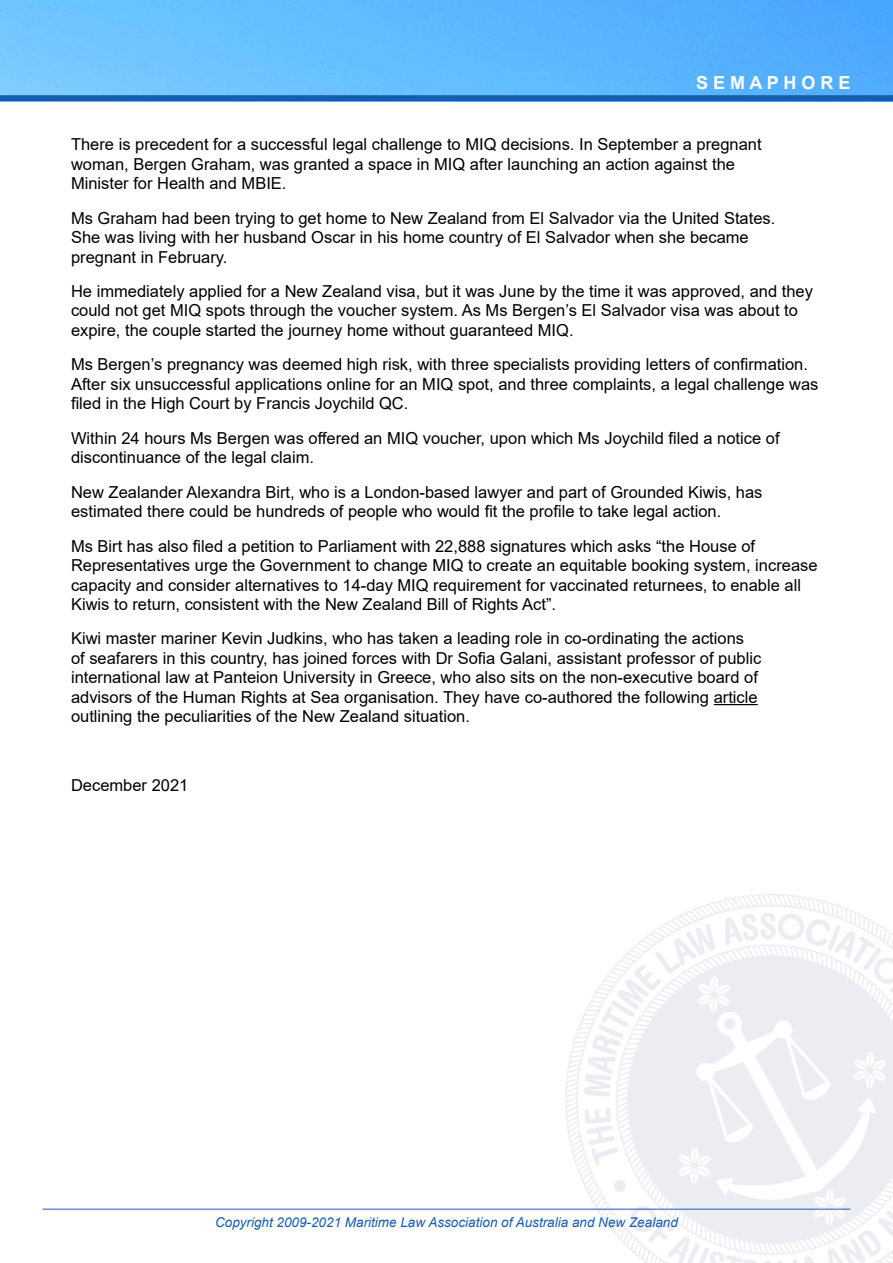
<style>
.page{position:relative;width:893px;height:1263px;background:#fff}
.page>*{position:absolute;margin:0;border:0;box-sizing:border-box;transform-origin:0 0}
.t1{font:700 18px "Arial";color:#fff}
.t2{font:16.5px/19.5px "Arial";color:#000}
.t3{font:italic 13.5px "Arial";color:#175daf}
</style>
<div class="page">
<svg style="left:564px;top:1015px;width:20px;height:194px"></svg>
<svg style="left:697px;top:894px;width:148px;height:14px"></svg>
<svg style="left:584px;top:912px;width:309px;height:351px"></svg>
<hr style="left:43px;top:1209px;width:807px;height:1px;background:#175daf">
<img style="left:0;top:0;width:893px;height:95px">
<div style="left:0;top:95px;width:893px;height:6px;background:#175daf"></div>
<hr style="left:714px;top:704px;width:44px;height:1px;background:#000">
<p class="t1" style="left:696px;top:70px;width:156px">S E M A P H O R E</p>
<p class="t2" style="left:71px;top:134px;width:692px">There is precedent for a successful legal challenge to MIQ decisions. In September a pregnant woman, Bergen Graham, was granted a space in MIQ after launching an action against the<br>Minister for Health and MBIE.</p>
<p class="t2" style="left:71px;top:208px;width:706px">Ms Graham had been trying to get home to New Zealand from El Salvador via the United States.<br>She was living with her husband Oscar in his home country of El Salvador when she became pregnant in February.</p>
<p class="t2" style="left:71px;top:281px;width:743px">He immediately applied for a New Zealand visa, but it was June by the time it was approved, and they could not get MIQ spots through the voucher system. As Ms Bergen’s El Salvador visa was about to expire, the couple started the journey home without guaranteed MIQ.</p>
<p class="t2" style="left:71px;top:355px;width:749px">Ms Bergen’s pregnancy was deemed high risk, with three specialists providing letters of confirmation.<br>After six unsuccessful applications online for an MIQ spot, and three complaints, a legal challenge was filed in the High Court by Francis Joychild QC.</p>
<p class="t2" style="left:71px;top:428px;width:710px">Within 24 hours Ms Bergen was offered an MIQ voucher, upon which Ms Joychild filed a notice of discontinuance of the legal claim.</p>
<p class="t2" style="left:71px;top:482px;width:693px">New Zealander Alexandra Birt, who is a London-based lawyer and part of Grounded Kiwis, has estimated there could be hundreds of people who would fit the profile to take legal action.</p>
<p class="t2" style="left:71px;top:536px;width:748px">Ms Birt has also filed a petition to Parliament with 22,888 signatures which asks “the House of Representatives urge the Government to change MIQ to create an equitable booking system, increase capacity and consider alternatives to 14-day MIQ requirement for vaccinated returnees, to enable all Kiwis to return, consistent with the New Zealand Bill of Rights Act”.</p>
<p class="t2" style="left:71px;top:629px;width:692px">Kiwi master mariner Kevin Judkins, who has taken a leading role in co-ordinating the actions of seafarers in this country, has joined forces with Dr Sofia Galani, assistant professor of public international law at Panteion University in Greece, who also sits on the non-executive board of advisors of the Human Rights at Sea organisation. They have co-authored the following article outlining the peculiarities of the New Zealand situation.</p>
<p class="t2" style="left:71px;top:775px;width:119px">December 2021</p>
<p class="t3" style="left:215px;top:1213px;width:464px">Copyright 2009-2021 Maritime Law Association of Australia and New Zealand</p>
</div>
